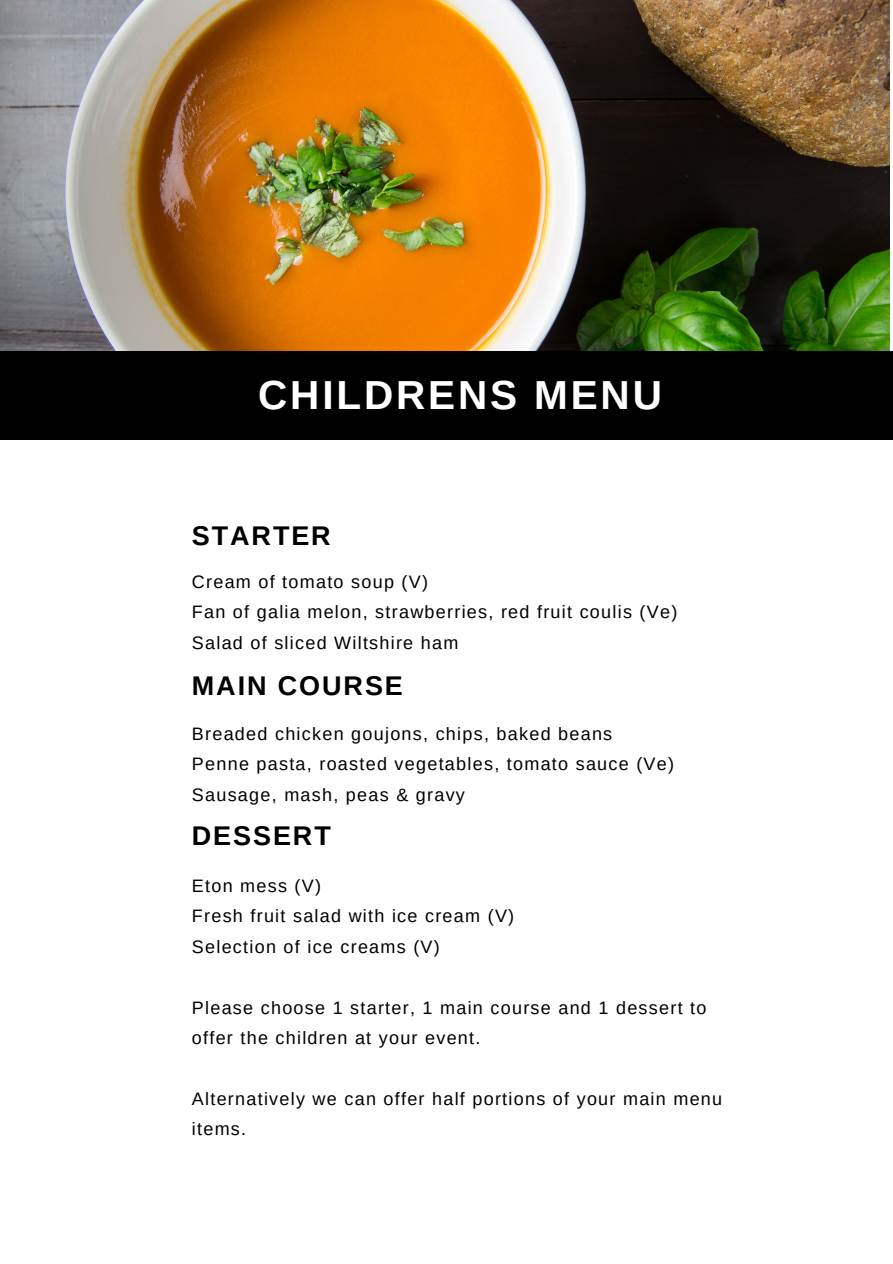
<style>
.page{position:relative;width:893px;height:1264px;background:#fff}
.page>*{position:absolute;margin:0;border:0;box-sizing:border-box;transform-origin:0 0}
.t1{font:700 40.5px "Arimo";letter-spacing:.07em;color:#fff}
.t2{font:700 27px "Arimo";letter-spacing:.07em;color:#000}
.t3{font:18px/30.3px "Arimo";letter-spacing:.07em;color:#000}
</style>
<div class="page">
<img style="left:0;top:0;width:889px;height:351px">
<div style="left:0;top:351px;width:892px;height:89px;background:#000"></div>
<p class="t1" style="left:258px;top:373px;width:405px">CHILDRENS MENU</p>
<p class="t2" style="left:192px;top:521px;width:140px">STARTER</p>
<h1 class="t3" style="left:192px;top:566px;width:238px">Cream of tomato soup (V)</h1>
<h2 class="t3" style="left:192px;top:597px;width:487px">Fan of galia melon, strawberries, red fruit coulis (Ve)</h2>
<p class="t3" style="left:192px;top:627px;width:268px">Salad of sliced Wiltshire ham</p>
<h2 class="t2" style="left:192px;top:670px;width:212px">MAIN COURSE</h2>
<p class="t3" style="left:192px;top:718px;width:422px">Breaded chicken goujons, chips, baked beans</p>
<p class="t3" style="left:192px;top:749px;width:483px">Penne pasta, roasted vegetables, tomato sauce (Ve)</p>
<p class="t3" style="left:192px;top:779px;width:274px">Sausage, mash, peas &amp; gravy</p>
<h2 class="t2" style="left:192px;top:820px;width:140px">DESSERT</h2>
<p class="t3" style="left:192px;top:870px;width:131px">Eton mess (V)</p>
<p class="t3" style="left:192px;top:900px;width:324px">Fresh fruit salad with ice cream (V)</p>
<p class="t3" style="left:192px;top:931px;width:249px">Selection of ice creams (V)</p>
<p class="t3" style="left:192px;top:992px;width:516px">Please choose 1 starter, 1 main course and 1 dessert to offer the children at your event.</p>
<p class="t3" style="left:192px;top:1083px;width:532px">Alternatively we can offer half portions of your main menu items.</p>
</div>
